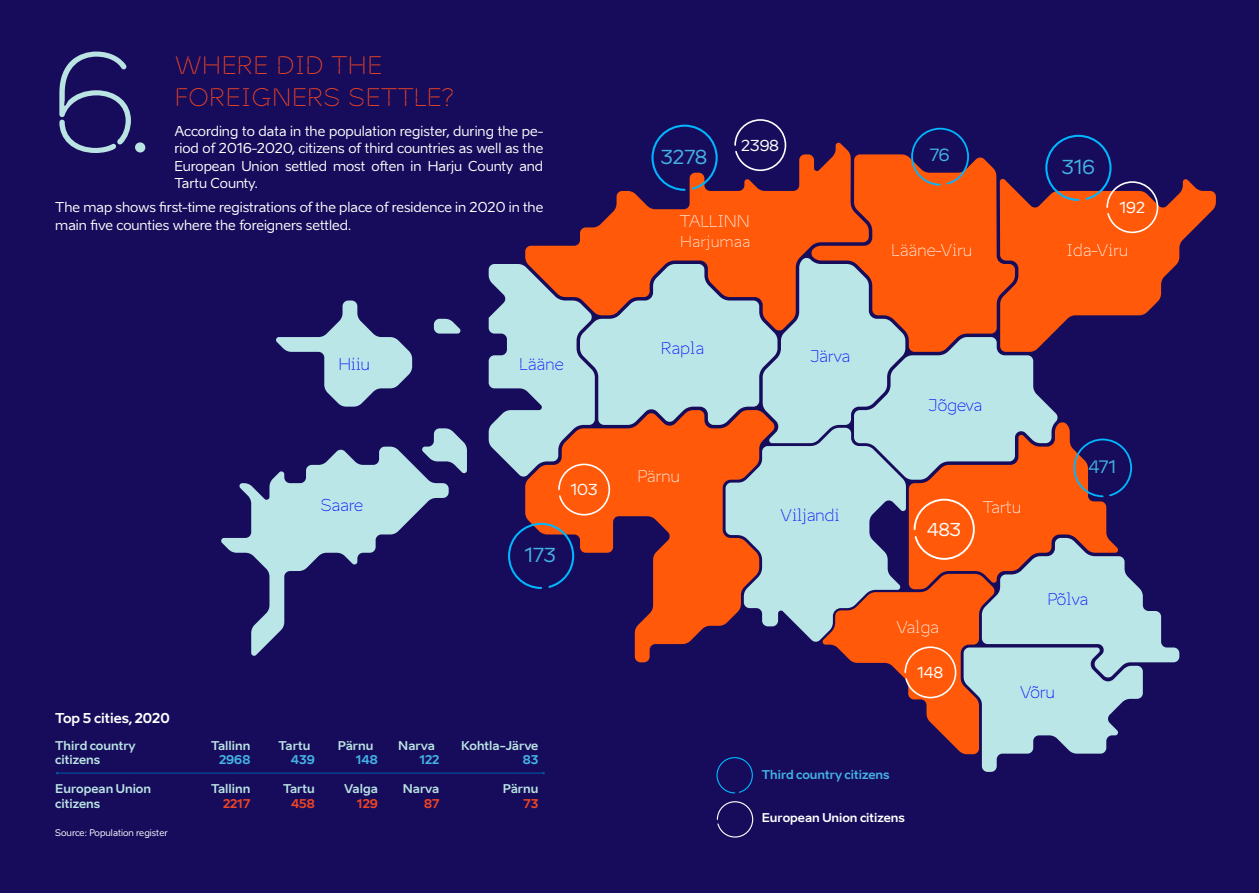
<style>
.page{position:relative;width:1259px;height:893px;background:#160c5b}
.page>*{position:absolute;margin:0;border:0;box-sizing:border-box;transform-origin:0 0}
.t1{font:133.95px "Aino Headline";color:#bae3e3}
.t2{font:24px/32.2px "Aino Headline";letter-spacing:.005em;color:#ef4423}
.t3{font:19.05px "Aino";color:#44b2e5}
.t4{font:17.7px "Aino";color:#fff}
.t5{font:16.95px "Aino";color:#44b2e5}
.t6{font:16.65px "Aino";color:#44b2e5}
.t7{font:16.2px "Aino Headline";letter-spacing:-.025em;color:#00f}
.t8{font:16.2px "Aino Headline";letter-spacing:-.025em;color:#fff}
.t9{font:15px "Aino";color:#fff}
.t10{font:15px "Aino Headline";color:#fff}
.t11{font:13.5px/17.5px "Aino";color:#fff;text-align:justify}
.t12{font:700 13.5px "Aino";color:#fff}
.t13{font:700 12px "Aino";color:#bae3e3}
.t14{font:700 12px "Aino";color:#44b2e5}
.t15{font:700 12px "Aino";color:#fff}
.t16{font:700 12px "Aino";color:#ef4423}
.t17{font:9px "Aino";color:#fff}
</style>
<div class="page">
<svg style="left:434px;top:319px;width:27px;height:15px"></svg>
<svg style="left:276px;top:300px;width:136px;height:107px"></svg>
<svg style="left:221px;top:447px;width:228px;height:209px"></svg>
<svg style="left:421px;top:428px;width:46px;height:46px"></svg>
<hr style="left:58px;top:773px;width:485px;height:1px;background:#005baa">
<svg style="left:489px;top:119px;width:727px;height:675px"></svg>
<svg style="left:716px;top:801px;width:38px;height:37px"></svg>
<h1 class="t1" style="left:49px;top:17px;width:108px">6.</h1>
<h2 class="t2" style="left:174px;top:49px;width:281px">WHERE DID THE<br>FOREIGNERS SETTLE?</h2>
<p class="t11" style="left:174px;top:122px;width:370px">According to data in the population register, during the pe&shy;riod of 2016-2020, citizens of third countries as well as the European Union settled most often in Harju County and Tartu County.</p>
<p class="t11" style="left:55px;top:199px;width:489px">The map shows first-time registrations of the place of residence in 2020 in the main five counties where the foreigners settled.</p>
<p class="t7" style="left:338px;top:354px;width:33px">Hiiu</p>
<p class="t7" style="left:519px;top:354px;width:46px">Lääne</p>
<p class="t7" style="left:320px;top:495px;width:44px">Saare</p>
<p class="t9" style="left:570px;top:481px;width:29px">103</p>
<h3 class="t3" style="left:524px;top:543px;width:33px">173</h3>
<p class="t12" style="left:55px;top:709px;width:116px">Top 5 cities, 2020</p>
<p class="t13" style="left:55px;top:738px;width:82px">Third country</p>
<p class="t13" style="left:211px;top:738px;width:41px">Tallinn</p>
<p class="t13" style="left:279px;top:738px;width:33px">Tartu</p>
<p class="t13" style="left:338px;top:738px;width:37px">Pärnu</p>
<p class="t13" style="left:398px;top:738px;width:38px">Narva</p>
<p class="t13" style="left:461px;top:738px;width:79px">Kohtla-Järve</p>
<p class="t13" style="left:55px;top:752px;width:47px">citizens</p>
<p class="t14" style="left:219px;top:752px;width:33px">2968</p>
<p class="t14" style="left:291px;top:752px;width:25px">439</p>
<p class="t14" style="left:356px;top:752px;width:24px">148</p>
<p class="t14" style="left:419px;top:752px;width:22px">122</p>
<p class="t14" style="left:523px;top:752px;width:17px">83</p>
<p class="t13" style="left:55px;top:781px;width:97px">European Union</p>
<p class="t13" style="left:211px;top:781px;width:41px">Tallinn</p>
<p class="t13" style="left:283px;top:781px;width:33px">Tartu</p>
<p class="t13" style="left:344px;top:781px;width:35px">Valga</p>
<p class="t13" style="left:403px;top:781px;width:38px">Narva</p>
<p class="t13" style="left:503px;top:781px;width:37px">Pärnu</p>
<p class="t13" style="left:55px;top:795px;width:47px">citizens</p>
<p class="t16" style="left:223px;top:795px;width:29px">2217</p>
<p class="t16" style="left:291px;top:795px;width:25px">458</p>
<p class="t16" style="left:357px;top:795px;width:22px">129</p>
<p class="t16" style="left:424px;top:795px;width:17px">87</p>
<p class="t16" style="left:523px;top:795px;width:16px">73</p>
<p class="t17" style="left:55px;top:827px;width:114px">Source: Population register</p>
<h3 class="t3" style="left:661px;top:146px;width:48px">3278</h3>
<p class="t9" style="left:741px;top:136px;width:40px">2398</p>
<p class="t8" style="left:679px;top:211px;width:72px">TALLINN</p>
<p class="t10" style="left:680px;top:232px;width:72px">Harjumaa</p>
<p class="t7" style="left:661px;top:337px;width:45px">Rapla</p>
<p class="t7" style="left:809px;top:346px;width:42px">Järva</p>
<p class="t8" style="left:637px;top:465px;width:44px">Pärnu</p>
<p class="t7" style="left:780px;top:504px;width:61px">Viljandi</p>
<p class="t6" style="left:930px;top:145px;width:21px">76</p>
<h3 class="t3" style="left:1061px;top:155px;width:35px">316</h3>
<p class="t9" style="left:1119px;top:198px;width:27px">192</p>
<p class="t8" style="left:891px;top:240px;width:83px">Lääne-Viru</p>
<p class="t8" style="left:1066px;top:240px;width:63px">Ida-Viru</p>
<p class="t7" style="left:928px;top:394px;width:56px">Jõgeva</p>
<h3 class="t4" style="left:927px;top:519px;width:36px">483</h3>
<p class="t8" style="left:982px;top:497px;width:40px">Tartu</p>
<p class="t8" style="left:896px;top:616px;width:44px">Valga</p>
<p class="t9" style="left:917px;top:663px;width:28px">148</p>
<p class="t5" style="left:1088px;top:457px;width:29px">471</p>
<p class="t7" style="left:1047px;top:589px;width:42px">Põlva</p>
<p class="t7" style="left:1019px;top:682px;width:37px">Võru</p>
<p class="t14" style="left:762px;top:767px;width:129px">Third country citizens</p>
<p class="t15" style="left:762px;top:810px;width:145px">European Union citizens</p>
</div>
